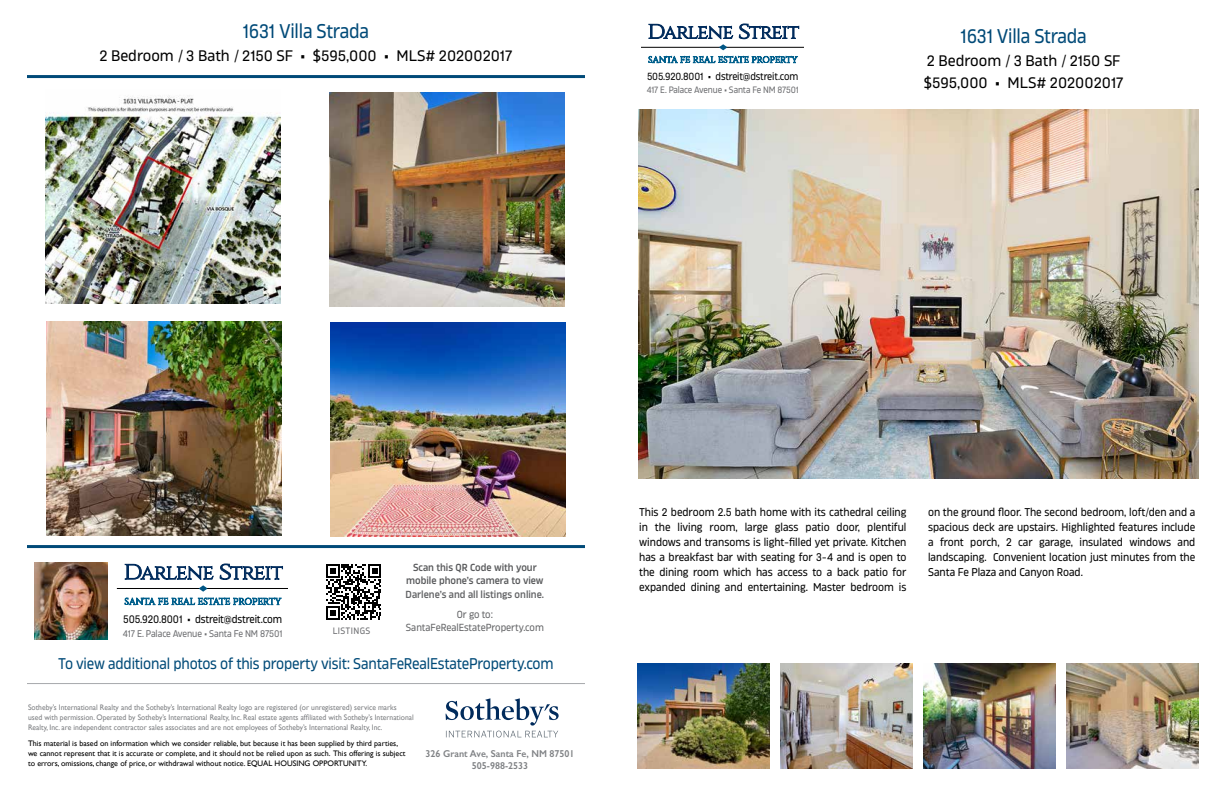
<style>
.page{position:relative;width:1224px;height:792px;background:#fff}
.page>*{position:absolute;margin:0;border:0;box-sizing:border-box;transform-origin:0 0}
.t1{font:19.9px "Karibu";letter-spacing:-.01em;color:#004a78;scale:.93 1}
.t2{font:15.5px "Karibu";letter-spacing:-.01em;color:#004a78;scale:.93 1}
.t3{font:15.2px/22.8px "Karibu";color:#000}
.t4{font:11.2px/15px "Karibu";color:#000;text-align:justify;scale:.95 1}
.t5{font:11px "Karibu";letter-spacing:-.015em;color:#000;scale:.93 1}
.t6{font:10.5px "Karibu";letter-spacing:-.015em;color:#000;scale:.93 1}
.t7{font:600 10.2px/13.5px "Karibu";color:#58595b;text-align:center;scale:.95 1}
.t8{font:10.2px "Karibu";color:#636466;scale:.95 1}
.t9{font:600 10.2px "Karibu";color:#636466;scale:.95 1}
.t10{font:600 10px/12px "Gill Sans";color:#808285;text-align:center;scale:.95 1}
.t11{font:9.7px "Karibu";letter-spacing:-.01em;color:#6d6e71;scale:.93 1}
.t12{font:9.2px "Karibu";letter-spacing:-.01em;color:#6d6e71;scale:.93 1}
.t13{font:9.2px "Karibu";letter-spacing:.04em;color:#6d6e71;scale:.95 1}
.t14{font:8px/10px "Gill Sans";color:#808285;scale:.95 1}
.t15{font:8px/10px "Gill Sans";color:#000}
</style>
<div class="page">
<svg style="left:220px;top:564px;width:63px;height:16px"></svg>
<hr style="left:117px;top:588px;width:171px;height:1px;background:#000">
<svg style="left:125px;top:564px;width:88px;height:28px"></svg>
<svg style="left:125px;top:598px;width:156px;height:7px"></svg>
<img style="left:34px;top:563px;width:74px;height:77px">
<hr style="left:27px;top:75px;width:558px;height:3px;background:#004a78">
<svg style="left:446px;top:698px;width:113px;height:40px"></svg>
<hr style="left:27px;top:545px;width:558px;height:3px;background:#004a78">
<hr style="left:27px;top:683px;width:558px;height:1px;background:#a7a9ac">
<img style="left:638px;top:110px;width:561px;height:368px">
<img style="left:637px;top:664px;width:133px;height:104px">
<img style="left:780px;top:664px;width:133px;height:104px">
<img style="left:923px;top:664px;width:133px;height:104px">
<img style="left:1066px;top:664px;width:133px;height:104px">
<svg style="left:739px;top:24px;width:60px;height:15px"></svg>
<hr style="left:641px;top:47px;width:163px;height:1px;background:#000">
<svg style="left:649px;top:24px;width:84px;height:26px"></svg>
<svg style="left:649px;top:56px;width:149px;height:7px"></svg>
<svg style="left:326px;top:564px;width:55px;height:56px"></svg>
<img style="left:46px;top:95px;width:234px;height:209px">
<img style="left:329px;top:92px;width:235px;height:214px">
<img style="left:47px;top:321px;width:234px;height:214px">
<img style="left:330px;top:322px;width:235px;height:214px">
<h1 class="t1" style="left:243px;top:18px;width:137px">1631 Villa Strada</h1>
<h3 class="t3" style="left:99px;top:43px;width:415px">2 Bedroom / 3 Bath / 2150 SF • $595,000 • MLS# 202002017</h3>
<p class="t6" style="left:647px;top:70px;width:164px">505.920.8001 • dstreit@dstreit.com</p>
<p class="t12" style="left:647px;top:84px;width:165px">417 E. Palace Avenue • Santa Fe NM 87501</p>
<h1 class="t1" style="left:961px;top:23px;width:137px">1631 Villa Strada</h1>
<h3 class="t3" style="left:924px;top:48px;width:201px">2 Bedroom / 3 Bath / 2150 SF $595,000 • MLS# 202002017</h3>
<p class="t5" style="left:123px;top:612px;width:172px">505.920.8001 • dstreit@dstreit.com</p>
<p class="t11" style="left:123px;top:627px;width:173px">417 E. Palace Avenue • Santa Fe NM 87501</p>
<p class="t7" style="left:406px;top:560px;width:146px">Scan this QR Code with your mobile phone’s camera to view</p>
<p class="t9" style="left:406px;top:588px;width:147px">Darlene’s and all listings online.</p>
<p class="t8" style="left:457px;top:608px;width:40px">Or go to:</p>
<p class="t13" style="left:333px;top:625px;width:41px">LISTINGS</p>
<p class="t8" style="left:406px;top:621px;width:147px">SantaFeRealEstateProperty.com</p>
<h2 class="t2" style="left:58px;top:653px;width:534px">To view additional photos of this property visit: SantaFeRealEstateProperty.com</h2>
<p class="t14" style="left:28px;top:702px;width:408px">Sotheby’s International Realty and the Sotheby’s International Realty logo are registered (or unregistered) service marks<br>used with permission. Operated by Sotheby’s International Realty, Inc. Real estate agents affiliated with Sotheby’s International<br>Realty, Inc. are independent contractor sales associates and are not employees of Sotheby’s International Realty, Inc.</p>
<p class="t15" style="left:28px;top:738px;width:379px">This material is based on information which we consider reliable, but because it has been supplied by third parties, we cannot represent that it is accurate or complete, and it should not be relied upon as such. This offering is subject to errors, omissions, change of price, or withdrawal without notice. EQUAL HOUSING OPPORTUNITY.</p>
<p class="t10" style="left:426px;top:747px;width:158px">326 Grant Ave, Santa Fe, NM 87501<br>505-988-2533</p>
<p class="t4" style="left:639px;top:505px;width:283px">This 2 bedroom 2.5 bath home with its cathedral ceiling in the living room, large glass patio door, plentiful windows and transoms is light-filled yet private. Kitchen has a breakfast bar with seating for 3-4 and is open to the dining room which has access to a back patio for expanded dining and entertaining. Master bedroom is</p>
<p class="t4" style="left:928px;top:505px;width:283px">on the ground floor. The second bedroom, loft/den and a spacious deck are upstairs. Highlighted features include a front porch, 2 car garage, insulated windows and landscaping. Convenient location just minutes from the Santa Fe Plaza and Canyon Road.</p>
</div>
